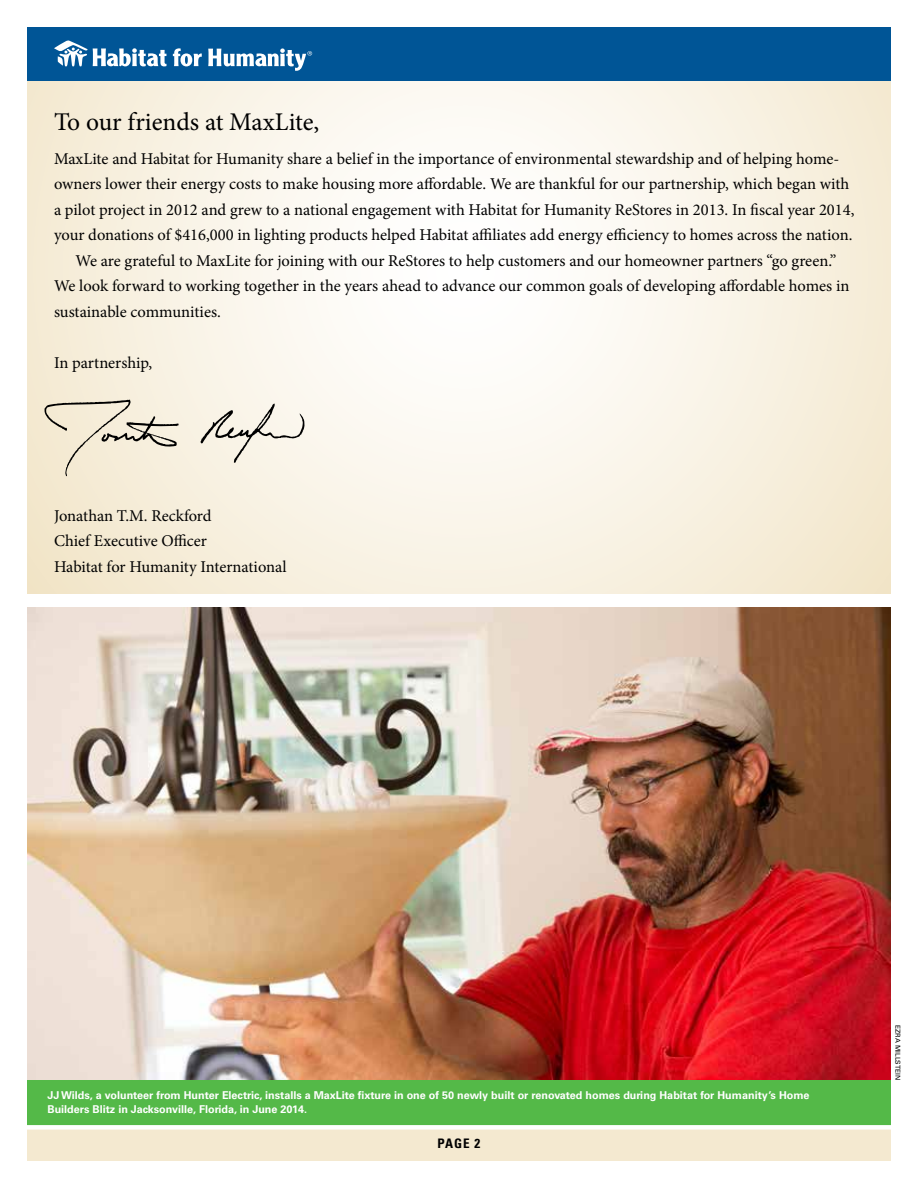
<style>
.page{position:relative;width:918px;height:1188px;background:#fff}
.page>*{position:absolute;margin:0;border:0;box-sizing:border-box;transform-origin:0 0}
.t1{font:25.5px "Minion Pro";color:#000}
.t2{font:16.5px/25.5px "Minion Pro";letter-spacing:-.005em;color:#000}
.t3{font:700 condensed 13.2px "Univers LT Std";color:#000}
.t4{font:700 10.8px/13.8px "Univers LT Std";color:#fff}
.t5{font:6.75px "Univers LT Std";color:#000}
</style>
<div class="page">
<div style="left:27px;top:1080px;width:864px;height:45px;background:#54b948"></div>
<img style="left:27px;top:608px;width:864px;height:472px">
<svg style="left:27px;top:81px;width:864px;height:513px"></svg>
<svg style="left:45px;top:400px;width:134px;height:76px;background:#e2dac8"></svg>
<svg style="left:201px;top:404px;width:104px;height:60px;background:#e2ddd2"></svg>
<div style="left:27px;top:27px;width:864px;height:54px;background:#005596"></div>
<div style="left:27px;top:1129px;width:864px;height:32px;background:#f4e9d0"></div>
<div style="left:27px;top:1125px;width:864px;height:5px;background:#fff"></div>
<svg style="left:54px;top:40px;width:112px;height:26px"></svg>
<svg style="left:173px;top:48px;width:29px;height:18px"></svg>
<svg style="left:208px;top:48px;width:104px;height:23px"></svg>
<h1 class="t1" style="left:54px;top:104px;width:267px">To our friends at MaxLite,</h1>
<p class="t2" style="left:54px;top:146px;width:787px">MaxLite and Habitat for Humanity share a belief in the importance of environmental stewardship and of helping home-</p>
<p class="t2" style="left:54px;top:171px;width:797px">owners lower their energy costs to make housing more affordable. We are thankful for our partnership, which began with</p>
<p class="t2" style="left:54px;top:197px;width:802px">a pilot project in 2012 and grew to a national engagement with Habitat for Humanity ReStores in 2013. In fiscal year 2014,</p>
<p class="t2" style="left:54px;top:222px;width:800px">your donations of $416,000 in lighting products helped Habitat affiliates add energy efficiency to homes across the nation.</p>
<p class="t2" style="left:76px;top:248px;width:762px">We are grateful to MaxLite for joining with our ReStores to help customers and our homeowner partners “go green.”</p>
<p class="t2" style="left:54px;top:273px;width:797px">We look forward to working together in the years ahead to advance our common goals of developing affordable homes in</p>
<p class="t2" style="left:54px;top:299px;width:168px">sustainable communities.</p>
<p class="t2" style="left:54px;top:350px;width:100px">In partnership,</p>
<p class="t2" style="left:54px;top:503px;width:234px">Jonathan T.M. Reckford<br>Chief Executive Officer<br>Habitat for Humanity International</p>
<p class="t4" style="left:48px;top:1088px;width:764px">JJ Wilds, a volunteer from Hunter Electric, installs a MaxLite fixture in one of 50 newly built or renovated homes during Habitat for Humanity’s Home<br>Builders Blitz in Jacksonville, Florida, in June 2014.</p>
<p class="t3" style="left:438px;top:1136px;width:44px">PAGE 2</p>
<p class="t5" style="left:902px;top:1025px;width:56px;rotate:90deg">EZRA MILLSTEIN</p>
</div>
